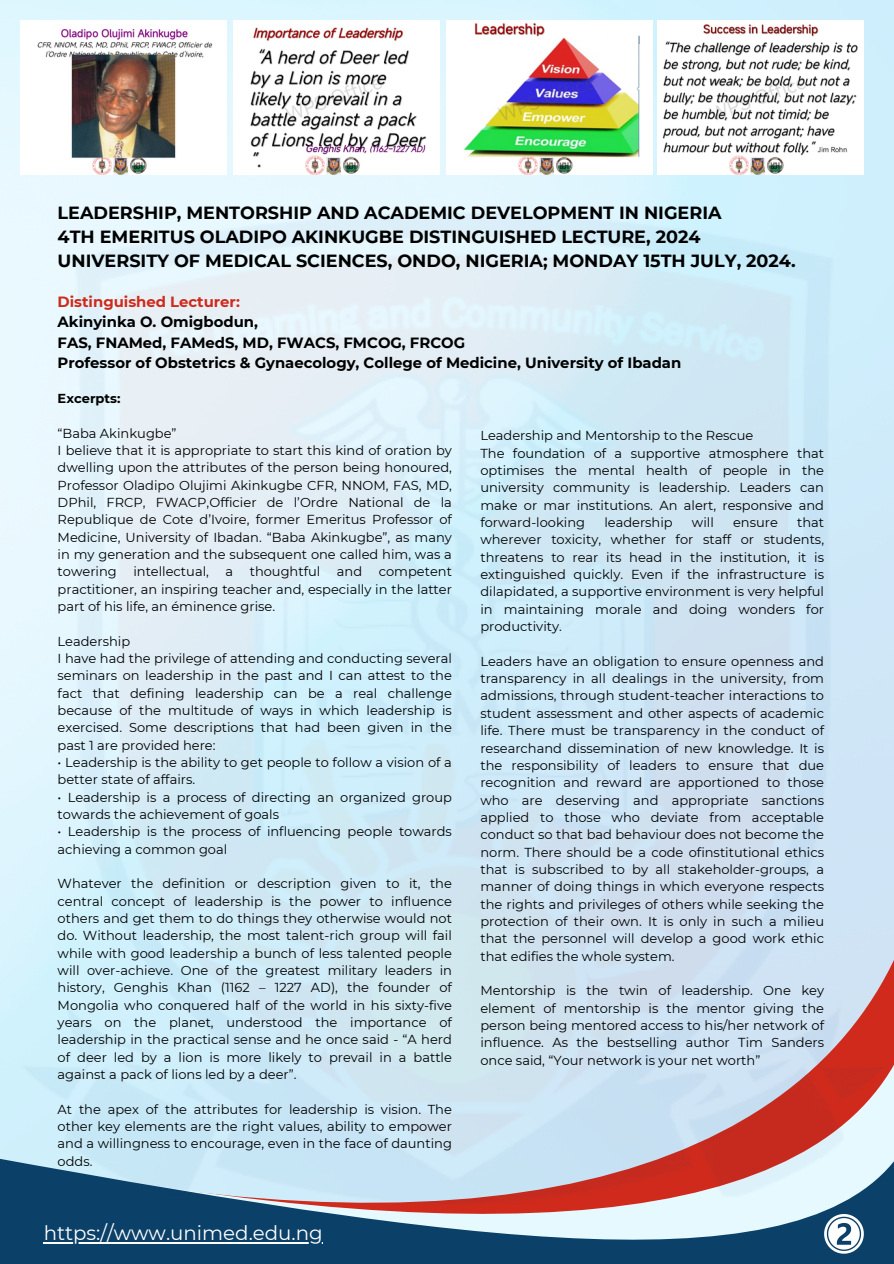
<style>
.page{position:relative;width:894px;height:1264px;background:#fff}
.page>*{position:absolute;margin:0;border:0;box-sizing:border-box;transform-origin:0 0}
.t1{font:19.8px "Montserrat";color:#fff}
.t2{font:700 17.55px/23.7px "Montserrat";color:#000}
.t3{font:700 14.85px/20.2px "Montserrat";color:#000}
.t4{font:13.05px/17.4px "Montserrat";color:#000;text-align:justify}
.t5{font:700 13.05px "Montserrat";color:#000}
.s1{color:#cf2a1b}
</style>
<div class="page">
<svg style="left:0;top:1221px;width:893px;height:42px;background:#2b5b7e"></svg>
<img style="left:0;top:203px;width:893px;height:1018px">
<svg style="left:823px;top:1213px;width:40px;height:40px"></svg>
<hr style="left:44px;top:1242px;width:279px;height:1px;background:#fff">
<img style="left:37px;top:28px;width:176px;height:147px">
<img style="left:250px;top:27px;width:177px;height:148px">
<img style="left:463px;top:23px;width:177px;height:152px">
<img style="left:662px;top:23px;width:197px;height:152px">
<p class="t2" style="left:58px;top:201px;width:739px">LEADERSHIP, MENTORSHIP AND ACADEMIC DEVELOPMENT IN NIGERIA<br>4TH EMERITUS OLADIPO AKINKUGBE DISTINGUISHED LECTURE, 2024<br>UNIVERSITY OF MEDICAL SCIENCES, ONDO, NIGERIA; MONDAY 15TH JULY, 2024.</p>
<p class="t3" style="left:58px;top:292px;width:625px"><span class="s1">Distinguished Lecturer:<br></span>Akinyinka O. Omigbodun,<br>FAS, FNAMed, FAMedS, MD, FWACS, FMCOG, FRCOG<br>Professor of Obstetrics &amp; Gynaecology, College of Medicine, University of Ibadan</p>
<p class="t5" style="left:58px;top:390px;width:64px">Excerpts:</p>
<p class="t4" style="left:58px;top:424px;width:120px">“Baba Akinkugbe”</p>
<p class="t4" style="left:58px;top:441px;width:396px">I believe that it is appropriate to start this kind of oration by dwelling upon the attributes of the person being honoured, Professor Oladipo Olujimi Akinkugbe CFR, NNOM, FAS, MD, DPhil, FRCP, FWACP,Officier de l’Ordre National de la Republique de Cote d’Ivoire, former Emeritus Professor of Medicine, University of Ibadan. “Baba Akinkugbe”, as many in my generation and the subsequent one called him, was a towering</p>
<p class="t4" style="left:133px;top:563px;width:77px">intellectual,</p>
<p class="t4" style="left:225px;top:563px;width:9px">a</p>
<p class="t4" style="left:250px;top:563px;width:72px">thoughtful</p>
<p class="t4" style="left:337px;top:563px;width:27px">and</p>
<p class="t4" style="left:58px;top:563px;width:396px;text-indent:321px">competent practitioner, an inspiring teacher and, especially in the latter part of his life, an éminence grise.</p>
<p class="t4" style="left:58px;top:632px;width:74px">Leadership</p>
<p class="t4" style="left:58px;top:649px;width:396px">I have had the privilege of attending and conducting several seminars on leadership in the past and I can attest to the fact that defining leadership can be a real challenge because of the multitude of ways in which leadership is exercised. Some descriptions that had been given in the past 1 are provided here:</p>
<h2 class="t4" style="left:58px;top:753px;width:396px">• Leadership is the ability to get people to follow a vision of a better state of affairs.</h2>
<h3 class="t4" style="left:58px;top:788px;width:396px">• Leadership is a process of directing an organized group towards the achievement of goals</h3>
<h4 class="t4" style="left:58px;top:823px;width:396px">• Leadership is the process of influencing people towards achieving a common goal</h4>
<p class="t4" style="left:58px;top:874px;width:396px">Whatever the definition or description given to it, the central concept of leadership is the power to influence others and get them to do things they otherwise would not do. Without leadership, the most talent-rich group will fail while with good leadership a bunch of less talented people will over-achieve. One of the greatest military leaders in history, Genghis Khan (1162 – 1227 AD), the founder of Mongolia who conquered half of the world in his sixty-five years on the planet, understood the importance of leadership in the practical sense and he once said - “A herd of deer led by a lion is more likely to prevail in a battle against a pack of lions led by a deer”.</p>
<p class="t4" style="left:58px;top:1100px;width:396px">At the apex of the attributes for leadership is vision. The other key elements are the right values, ability to empower and a willingness to encourage, even in the face of daunting odds.</p>
<p class="t1" style="left:44px;top:1221px;width:280px">https://www.unimed.edu.ng</p>
<p class="t4" style="left:480px;top:427px;width:274px">Leadership and Mentorship to the Rescue</p>
<p class="t4" style="left:480px;top:444px;width:345px">The foundation of a supportive atmosphere that optimises the mental health of people in the university community is leadership. Leaders can make or mar institutions. An alert, responsive and forward-looking</p>
<p class="t4" style="left:480px;top:513px;width:345px;text-indent:316px">that wherever toxicity, whether for staff or students, threatens to rear its head in the institution, it is extinguished quickly. Even if the infrastructure is dilapidated, a supportive environment is very helpful in maintaining morale and doing wonders for productivity.</p>
<p class="t4" style="left:480px;top:652px;width:345px">Leaders have an obligation to ensure openness and transparency in all dealings in the university, from admissions, through student-teacher interactions to student assessment and other aspects of academic life. There must be transparency in the conduct of researchand dissemination of new knowledge. It is the responsibility of leaders to ensure that due recognition and reward are apportioned to those who are deserving and appropriate sanctions applied to those who deviate from acceptable conduct so that bad behaviour does not become the norm. There should be a code ofinstitutional ethics that is subscribed to by all stakeholder-groups, a manner of doing things in which everyone respects the rights and privileges of others while seeking the protection of their own. It is only in such a milieu that the personnel will develop a good work ethic that edifies the whole system.</p>
<p class="t4" style="left:480px;top:981px;width:345px">Mentorship is the twin of leadership. One key element of mentorship is the mentor giving the person being mentored access to his/her network of influence. As the bestselling author Tim Sanders once said, “Your network is your net worth”</p>
<p class="t4" style="left:604px;top:513px;width:70px">leadership</p>
<p class="t4" style="left:691px;top:513px;width:23px">will</p>
<p class="t4" style="left:732px;top:513px;width:46px">ensure</p>
</div>
